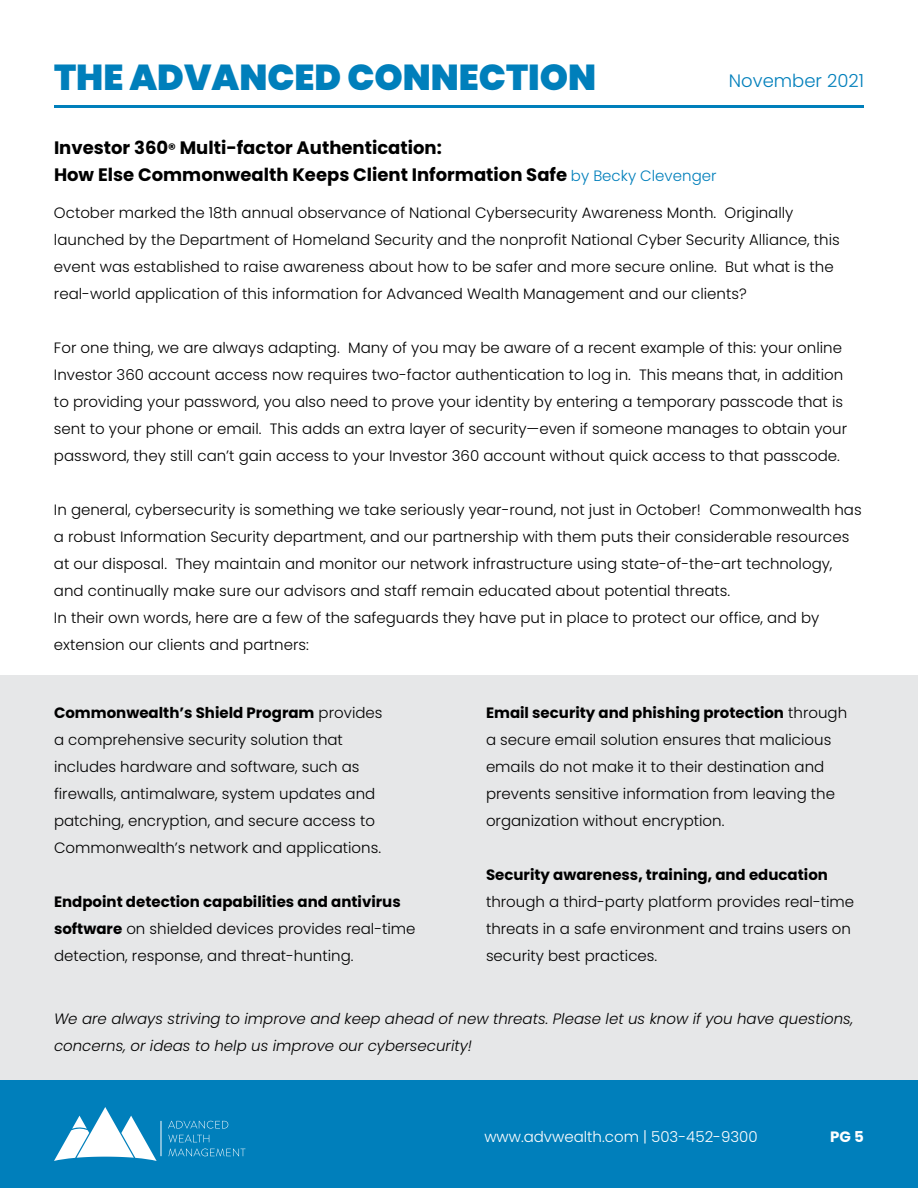
<style>
.page{position:relative;width:918px;height:1188px;background:#fff}
.page>*{position:absolute;margin:0;border:0;box-sizing:border-box;transform-origin:0 0}
.t1{font:900 36px "Poppins";color:#007fbb}
.t2{font:700 18px/27px "Poppins";color:#000}
.t3{font:300 18px "Poppins";color:#007fbb}
.t4{font:300 15px/27px "Poppins";color:#000}
.t5{font:italic 300 15px/27px "Poppins";color:#000}
.t6{font:700 15px "Poppins";color:#000}
.t7{font:300 15px "Poppins";color:#fff}
.t8{font:700 15px "Poppins";color:#fff}
.s1{font-size:15px}
.s2{font-weight:300;font-size:15px;color:#007fbb}
.s3{font-weight:700}
</style>
<div class="page">
<div style="left:0;top:1080px;width:918px;height:108px;background:#007fbb"></div>
<hr style="left:54px;top:105px;width:810px;height:3px;background:#007fbb">
<div style="left:0;top:675px;width:918px;height:405px;background:#e6e7e8"></div>
<svg style="left:54px;top:1107px;width:103px;height:54px"></svg>
<svg style="left:168px;top:1121px;width:60px;height:8px"></svg>
<svg style="left:168px;top:1135px;width:41px;height:7px"></svg>
<svg style="left:169px;top:1148px;width:76px;height:8px"></svg>
<hr style="left:161px;top:1121px;width:1px;height:35px;background:#fff">
<h1 class="t1" style="left:54px;top:57px;width:544px">THE ADVANCED CONNECTION</h1>
<p class="t3" style="left:729px;top:71px;width:137px">November 2021</p>
<p class="t2" style="left:54px;top:134px;width:664px">Investor 360<span class="s1">®</span> Multi-factor Authentication:<br>How Else Commonwealth Keeps Client Information Safe <span class="s2">by Becky Clevenger</span></p>
<p class="t4" style="left:54px;top:200px;width:787px">October marked the 18th annual observance of National Cybersecurity Awareness Month. Originally launched by the Department of Homeland Security and the nonprofit National Cyber Security Alliance, this event was established to raise awareness about how to be safer and more secure online. But what is the real-world application of this information for Advanced Wealth Management and our clients?</p>
<p class="t4" style="left:54px;top:335px;width:795px">For one thing, we are always adapting. Many of you may be aware of a recent example of this: your online Investor 360 account access now requires two-factor authentication to log in. This means that, in addition to providing your password, you also need to prove your identity by entering a temporary passcode that is sent to your phone or email. This adds an extra layer of security—even if someone manages to obtain your password, they still can’t gain access to your Investor 360 account without quick access to that passcode.</p>
<p class="t4" style="left:54px;top:497px;width:809px">In general, cybersecurity is something we take seriously year-round, not just in October! Commonwealth has a robust Information Security department, and our partnership with them puts their considerable resources at our disposal. They maintain and monitor our network infrastructure using state-of-the-art technology, and continually make sure our advisors and staff remain educated about potential threats.<br>In their own words, here are a few of the safeguards they have put in place to protect our office, and by extension our clients and partners:</p>
<p class="t4" style="left:54px;top:699px;width:330px"><span class="s3">Commonwealth’s Shield Program</span> provides a comprehensive security solution that includes hardware and software, such as firewalls, antimalware, system updates and patching, encryption, and secure access to Commonwealth’s network and applications.</p>
<p class="t4" style="left:54px;top:888px;width:363px"><span class="s3">Endpoint detection capabilities and antivirus software</span> on shielded devices provides real-time detection, response, and threat-hunting.</p>
<p class="t4" style="left:486px;top:699px;width:363px"><span class="s3">Email security and phishing protection</span> through a secure email solution ensures that malicious emails do not make it to their destination and prevents sensitive information from leaving the organization without encryption.</p>
<p class="t6" style="left:486px;top:866px;width:343px">Security awareness, training, and education</p>
<p class="t4" style="left:486px;top:888px;width:370px">through a third-party platform provides real-time threats in a safe environment and trains users on security best practices.</p>
<p class="t5" style="left:54px;top:1006px;width:801px">We are always striving to improve and keep ahead of new threats. Please let us know if you have questions, concerns, or ideas to help us improve our cybersecurity!</p>
<p class="t7" style="left:484px;top:1128px;width:275px">www.advwealth.com | 503-452-9300</p>
<p class="t8" style="left:830px;top:1128px;width:35px">PG 5</p>
</div>
